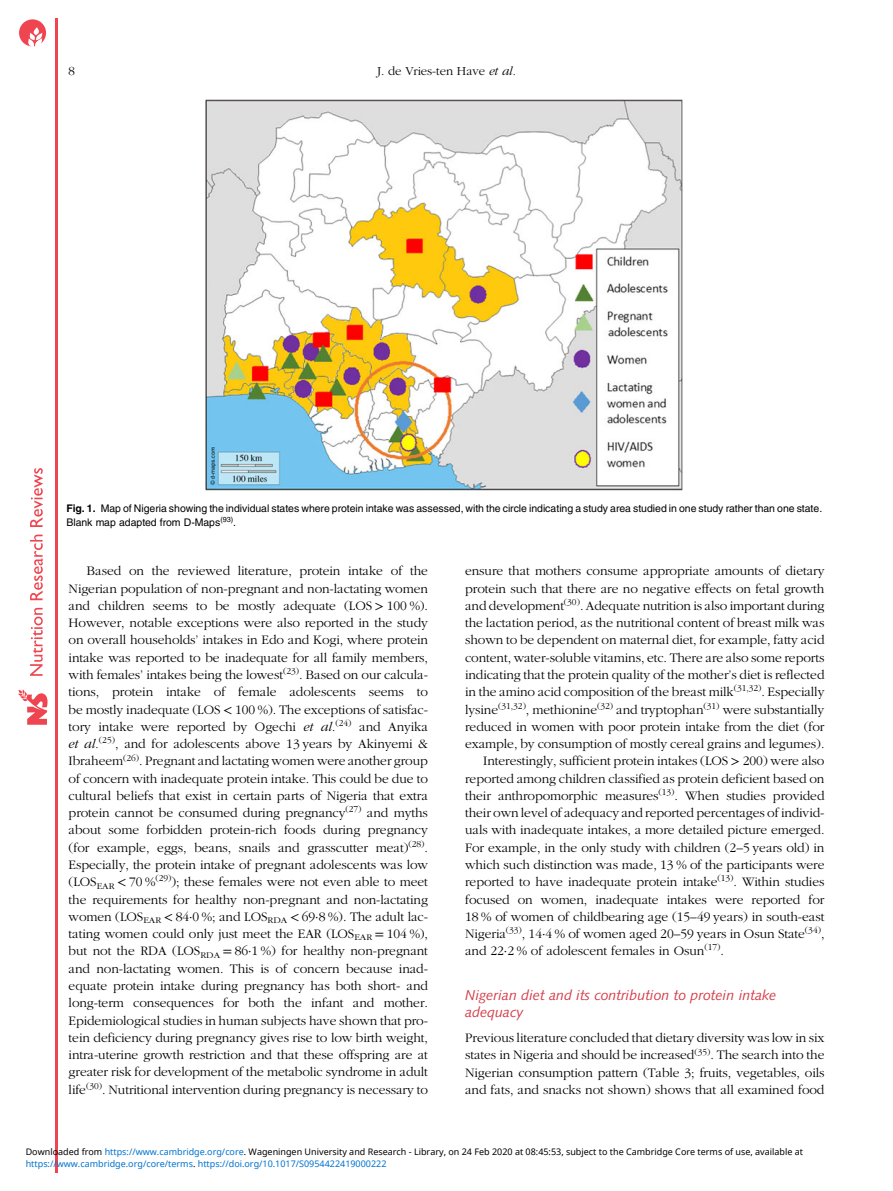
<style>
.page{position:relative;width:893px;height:1191px;background:#fff}
.page>*{position:absolute;margin:0;border:0;box-sizing:border-box;transform-origin:0 0}
.t1{font:14.25px/16.5px "Adv OT078 e 26 fc.I";color:#d43e4a}
.t2{font:13.5px/17.2px "Adv OT777 cf 4 fb";color:#000;text-align:justify}
.t3{font:12.75px "Adv OT777 cf 4 fb";color:#000}
.t4{font:10.5px/13.5px "Adv OT82 c 4 f 4 c 4";color:#000}
.t5{font:9px "Noto Sans";color:#000}
.t6{font:9px "Noto Sans";color:#0172cf}
.s1{font-family:"Adv OT4 e 1564 e 8.I"}
.s2{font-family:"Adv O Tf 3919 c 9 c.B"}
.s3{font-family:"Adv OT8608 a 8 d 1"}
.s4{font-style:inherit}
.s5{color:#0172cf}
.s6{color:#000}
</style>
<div class="page">
<hr style="left:56px;top:19px;width:2px;height:1154px;background:#ef4550">
<svg style="left:18px;top:689px;width:30px;height:35px"></svg>
<svg style="left:30px;top:608px;width:13px;height:68px"></svg>
<svg style="left:30px;top:534px;width:13px;height:66px"></svg>
<svg style="left:30px;top:468px;width:13px;height:59px"></svg>
<svg style="left:19px;top:19px;width:27px;height:27px"></svg>
<img style="left:206px;top:99px;width:477px;height:392px">
<p class="t3" style="left:69px;top:66px;width:8px">8</p>
<p class="t3" style="left:377px;top:66px;width:140px">J. de Vries-ten Have <span class="s1">et al.</span></p>
<p class="t4" style="left:66px;top:503px;width:757px"><span class="s2">Fig. 1.</span> Map of Nigeria showing the individual states where protein intake was assessed, with the circle indicating a study area studied in one study rather than one state.<br>Blank map adapted from D-Maps<sup>(93)</sup>.</p>
<p class="t2" style="left:69px;top:563px;width:361px;text-indent:18px">Based on the reviewed literature, protein intake of the Nigerian population of non-pregnant and non-lactating women and children seems to be mostly adequate (LOS <span class="s3">&gt;</span> 100 %).<br>However, notable exceptions were also reported in the study on overall households<span class="s4">’</span> intakes in Edo and Kogi, where protein intake was reported to be inadequate for all family members, with females<span class="s4">’</span> intakes being the lowest<sup>(23)</sup>. Based on our calcula&shy;tions, protein intake of female adolescents seems to be mostly inadequate (LOS <span class="s3">&lt;</span> 100 %). The exceptions of satisfac&shy;tory intake were reported by Ogechi <span class="s1">et al.</span><sup>(24)</sup> and Anyika <span class="s1">et al.</span><sup>(25)</sup>, and for adolescents above 13 years by Akinyemi &amp; Ibraheem<sup>(26)</sup>. Pregnant and lactating women were another group of concern with inadequate protein intake. This could be due to cultural beliefs that exist in certain parts of Nigeria that extra protein cannot be consumed during pregnancy<sup>(27)</sup> and myths about some forbidden protein-rich foods during pregnancy (for example, eggs, beans, snails and grasscutter meat)<sup>(28)</sup>.<br>Especially, the protein intake of pregnant adolescents was low (LOS<sub>EAR</sub> <span class="s3">&lt;</span> 70 %<sup>(29)</sup>); these females were not even able to meet the requirements for healthy non-pregnant and non-lactating women (LOS<sub>EAR</sub> <span class="s3">&lt;</span> 84<span class="s3">·</span>0 %; and LOS<sub>RDA</sub> <span class="s3">&lt;</span> 69<span class="s3">·</span>8 %). The adult lac&shy;tating women could only just meet the EAR (LOS<sub>EAR</sub> <span class="s3">=</span> 104 %), but not the RDA (LOS<sub>RDA</sub> <span class="s3">=</span> 86<span class="s3">·</span>1 %) for healthy non-pregnant and non-lactating women. This is of concern because inad&shy;equate protein intake during pregnancy has both short- and long-term consequences for both the infant and mother.<br>Epidemiological studies in human subjects have shown that pro&shy;tein deficiency during pregnancy gives rise to low birth weight, intra-uterine growth restriction and that these offspring are at greater risk for development of the metabolic syndrome in adult life<sup>(30)</sup>. Nutritional intervention during pregnancy is necessary to</p>
<p class="t2" style="left:465px;top:563px;width:361px">ensure that mothers consume appropriate amounts of dietary</p>
<p class="t2" style="left:465px;top:581px;width:361px">protein such that there are no negative effects on fetal growth</p>
<p class="t2" style="left:465px;top:598px;width:361px">and development<sup>(30)</sup>. Adequate nutrition is also important during</p>
<p class="t2" style="left:465px;top:615px;width:361px">the lactation period, as the nutritional content of breast milk was</p>
<p class="t2" style="left:465px;top:632px;width:361px">shown to be dependent on maternal diet, for example, fatty acid</p>
<p class="t2" style="left:465px;top:650px;width:361px">content, water-soluble vitamins, etc. There are also some reports</p>
<p class="t2" style="left:465px;top:667px;width:361px">indicating that the protein quality of the mother<span class="s4">’</span>s diet is reflected</p>
<p class="t2" style="left:465px;top:684px;width:361px">in the amino acid composition of the breast milk<sup>(31,32)</sup>. Especially</p>
<p class="t2" style="left:465px;top:701px;width:361px">lysine<sup>(31,32)</sup>, methionine<sup>(32)</sup> and tryptophan<sup>(31)</sup> were substantially</p>
<p class="t2" style="left:465px;top:719px;width:361px">reduced in women with poor protein intake from the diet (for</p>
<p class="t2" style="left:465px;top:736px;width:361px">example, by consumption of mostly cereal grains and legumes).</p>
<p class="t2" style="left:483px;top:753px;width:343px">Interestingly, sufficient protein intakes (LOS <span class="s3">&gt;</span> 200) were also</p>
<p class="t2" style="left:465px;top:770px;width:361px">reported among children classified as protein deficient based on</p>
<p class="t2" style="left:465px;top:788px;width:361px">their anthropomorphic measures<sup>(13)</sup>. When studies provided</p>
<p class="t2" style="left:465px;top:805px;width:361px">their own level of adequacy and reported percentages of individ-</p>
<p class="t2" style="left:465px;top:822px;width:361px">uals with inadequate intakes, a more detailed picture emerged.</p>
<p class="t2" style="left:465px;top:839px;width:361px">For example, in the only study with children (2<span class="s4">–</span>5 years old) in</p>
<p class="t2" style="left:465px;top:857px;width:361px">which such distinction was made, 13 % of the participants were</p>
<p class="t2" style="left:465px;top:874px;width:361px">reported to have inadequate protein intake<sup>(13)</sup>. Within studies</p>
<p class="t2" style="left:465px;top:891px;width:361px">focused on women, inadequate intakes were reported for</p>
<p class="t2" style="left:465px;top:909px;width:361px">18 % of women of childbearing age (15<span class="s4">–</span>49 years) in south-east</p>
<p class="t2" style="left:465px;top:926px;width:361px">Nigeria<sup>(33)</sup>, 14<span class="s3">·</span>4 % of women aged 20<span class="s4">–</span>59 years in Osun State<sup>(34)</sup>,</p>
<p class="t2" style="left:465px;top:943px;width:260px">and 22<span class="s3">·</span>2 % of adolescent females in Osun<sup>(17)</sup>.</p>
<p class="t1" style="left:465px;top:988px;width:313px">Nigerian diet and its contribution to protein intake adequacy</p>
<p class="t2" style="left:465px;top:1030px;width:361px">Previous literature concluded that dietary diversity was low in six states in Nigeria and should be increased<sup>(35)</sup>. The search into the Nigerian consumption pattern (Table 3; fruits, vegetables, oils and fats, and snacks not shown) shows that all examined food</p>
<p class="t5" style="left:26px;top:1145px;width:779px">Downloaded from <span class="s5">https://www.cambridge.org/core</span>. Wageningen University and Research - Library, on 24 Feb 2020 at 08:45:53, subject to the Cambridge Core terms of use, available at</p>
<p class="t6" style="left:26px;top:1157px;width:362px">https://www.cambridge.org/core/terms<span class="s6">.</span> https://doi.org/10.1017/S0954422419000222</p>
</div>
